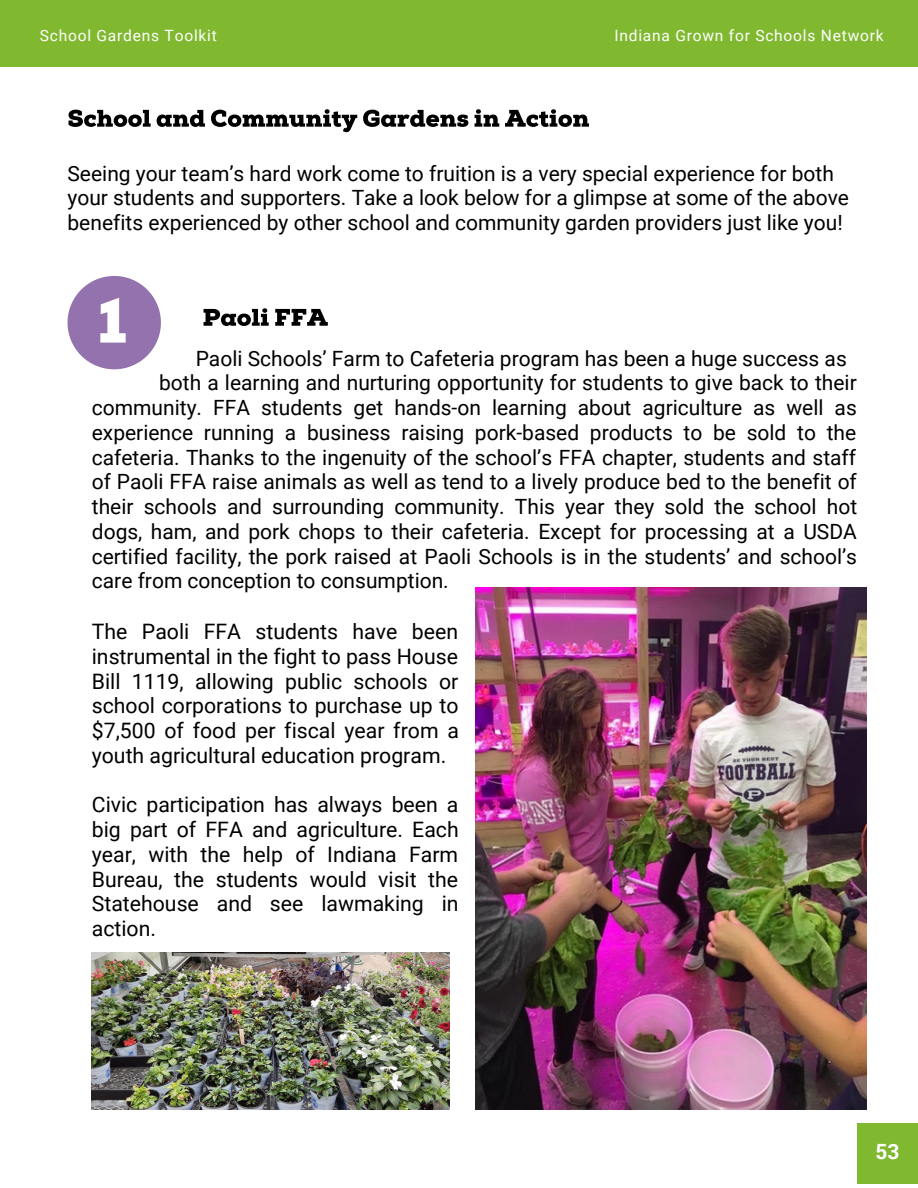
<style>
.page{position:relative;width:918px;height:1188px;background:#fff}
.page>*{position:absolute;margin:0;border:0;box-sizing:border-box;transform-origin:0 0}
.t1{font:21.3px/24.8px "Roboto";color:#000;text-align:justify}
.t2{font:21px/24.8px "Roboto";color:#000}
.t3{font:700 21px "Roboto";color:#fff}
.t4{font:15.6px "Roboto";letter-spacing:.05em;color:#fff}
</style>
<div class="page">
<div style="left:857px;top:1123px;width:61px;height:61px;background:#80b830"></div>
<div style="left:0;top:0;width:918px;height:67px;background:#80b830"></div>
<img style="left:475px;top:587px;width:392px;height:522px">
<img style="left:92px;top:953px;width:358px;height:156px">
<svg style="left:69px;top:110px;width:82px;height:17px"></svg>
<svg style="left:157px;top:110px;width:48px;height:17px"></svg>
<svg style="left:211px;top:109px;width:146px;height:24px"></svg>
<svg style="left:363px;top:110px;width:105px;height:17px"></svg>
<svg style="left:475px;top:109px;width:24px;height:18px"></svg>
<svg style="left:505px;top:109px;width:84px;height:18px"></svg>
<svg style="left:204px;top:308px;width:65px;height:18px"></svg>
<svg style="left:275px;top:309px;width:53px;height:17px"></svg>
<svg style="left:68px;top:276px;width:93px;height:93px"></svg>
<p class="t4" style="left:40px;top:24px;width:178px">School Gardens Toolkit</p>
<p class="t4" style="left:614px;top:24px;width:271px">Indiana Grown for Schools Network</p>
<p class="t2" style="left:68px;top:160px;width:783px">Seeing your team’s hard work come to fruition is a very special experience for both your students and supporters. Take a look below for a glimpse at some of the above benefits experienced by other school and community garden providers just like you!</p>
<p class="t2" style="left:196px;top:345px;width:653px">Paoli Schools’ Farm to Cafeteria program has been a huge success as</p>
<p class="t2" style="left:159px;top:370px;width:699px">both a learning and nurturing opportunity for students to give back to their</p>
<p class="t2" style="left:92px;top:395px;width:767px">community. FFA students get hands-on learning about agriculture as well as</p>
<p class="t2" style="left:92px;top:419px;width:766px">experience running a business raising pork-based products to be sold to the</p>
<p class="t2" style="left:92px;top:444px;width:766px">cafeteria. Thanks to the ingenuity of the school’s FFA chapter, students and staff</p>
<p class="t2" style="left:92px;top:469px;width:767px">of Paoli FFA raise animals as well as tend to a lively produce bed to the benefit of</p>
<p class="t2" style="left:92px;top:494px;width:767px">their schools and surrounding community. This year they sold the school hot</p>
<p class="t2" style="left:92px;top:518px;width:766px">dogs, ham, and pork chops to their cafeteria. Except for processing at a USDA</p>
<p class="t2" style="left:92px;top:543px;width:767px">certified facility, the pork raised at Paoli Schools is in the students’ and school’s</p>
<p class="t2" style="left:92px;top:568px;width:358px">care from conception to consumption.</p>
<p class="t1" style="left:92px;top:618px;width:369px">The Paoli FFA students have been instrumental in the fight to pass House Bill 1119, allowing public schools or school corporations to purchase up to $7,500 of food per fiscal year from a youth agricultural education program.</p>
<p class="t1" style="left:92px;top:792px;width:368px">Civic participation has always been a big part of FFA and agriculture. Each year, with the help of Indiana Farm Bureau, the students would visit the Statehouse and see lawmaking in action.</p>
<p class="t3" style="left:875px;top:1137px;width:26px">53</p>
</div>
